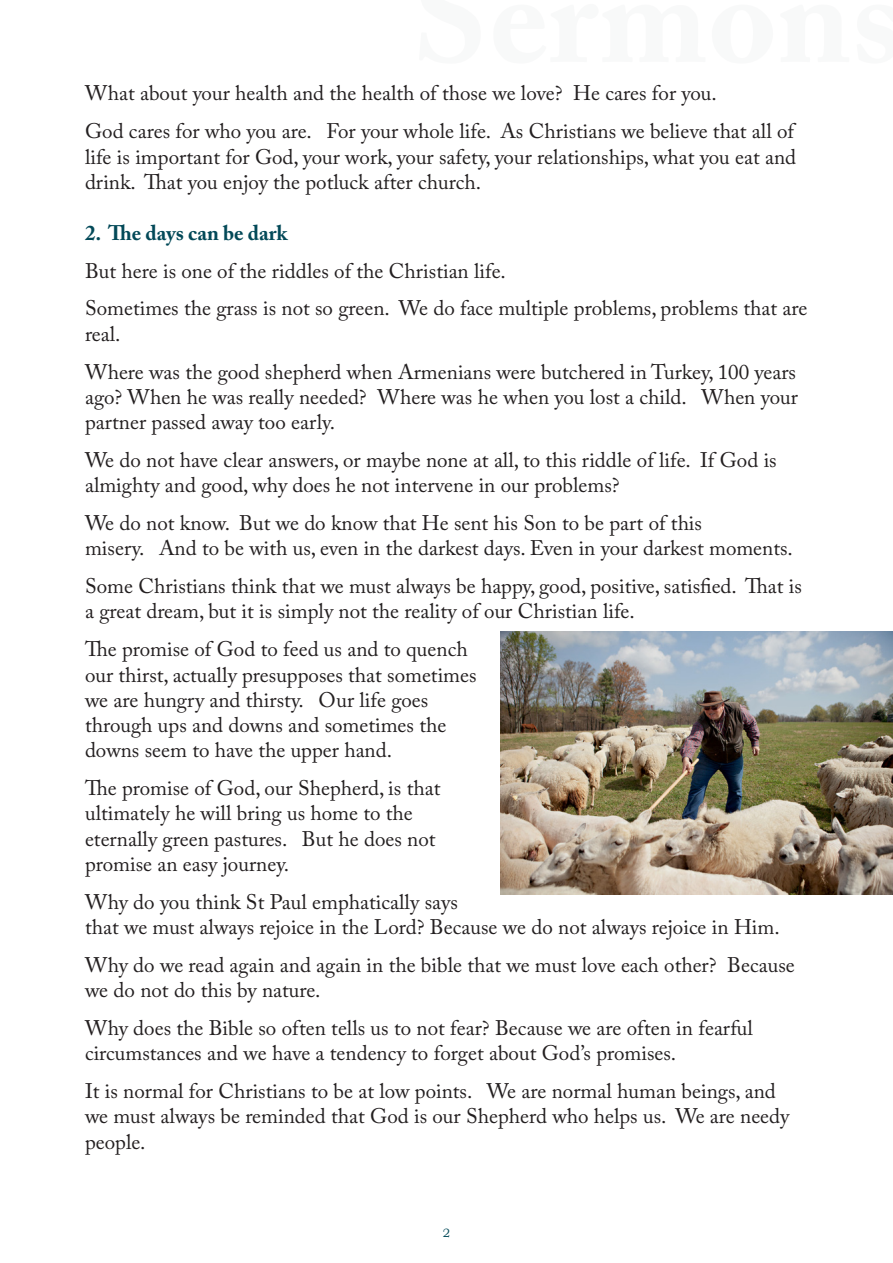
<style>
.page{position:relative;width:893px;height:1263px;background:#fff}
.page>*{position:absolute;margin:0;border:0;box-sizing:border-box;transform-origin:0 0}
.t1{font:21px/25.2px "Adobe Caslon Pro";color:#231f20}
.t2{font:700 21px "Adobe Caslon Pro";color:#034958}
.t3{font:12px "Bookman Old Style";color:#034958}
</style>
<div class="page">
<img style="left:501px;top:631px;width:392px;height:264px">
<p class="t1" style="left:326px;top:74px;width:469px;line-height:38px;text-indent:-241px">What about your health and the health of those we love?<br>For your whole life. As Christians we believe that all of</p>
<p class="t1" style="left:573px;top:81px;width:145px">He cares for you.</p>
<p class="t1" style="left:85px;top:119px;width:713px">God cares for who you are.<br>life is important for God, your work, your safety, your relationships, what you eat and drink. That you enjoy the potluck after church.</p>
<p class="t2" style="left:85px;top:220px;width:204px">2. The days can be dark</p>
<p class="t1" style="left:85px;top:251px;width:724px;line-height:38px">But here is one of the riddles of the Christian life.<br>Sometimes the grass is not so green. We do face multiple problems, problems that are</p>
<p class="t1" style="left:85px;top:314px;width:712px;line-height:38px">real.<br>Where was the good shepherd when Armenians were butchered in Turkey, 100 years</p>
<p class="t1" style="left:701px;top:384px;width:98px">When your</p>
<p class="t1" style="left:85px;top:384px;width:283px">ago? When he was really needed? partner passed away too early.</p>
<p class="t1" style="left:85px;top:447px;width:693px">We do not have clear answers, or maybe none at all to, this riddle of life. If God is almighty and good, why does he not intervene in our problems?</p>
<p class="t1" style="left:159px;top:510px;width:635px;text-indent:-74px">We do not know. But we do know that He sent his Son to be part of this<br>And to be with us, even in the darkest days. Even in your darkest moments.</p>
<p class="t1" style="left:377px;top:384px;width:311px">Where was he when you lost a child.</p>
<p class="t1" style="left:85px;top:529px;width:718px;line-height:38px">misery.<br>Some Christians think that we must always be happy, good, positive, satisfied. That is</p>
<p class="t1" style="left:85px;top:592px;width:551px;line-height:38px">a great dream, but isit simply not the reality of our Christian life.<br>The promise of God to feed us and to quench</p>
<p class="t1" style="left:318px;top:662px;width:160px;text-indent:-233px">our thirst, actually presupposes that sometimes<br>Our life goes</p>
<p class="t1" style="left:85px;top:687px;width:363px">we are hungry and thirsty.<br>through ups and downs and sometimes the downs seem to have the upper hand.</p>
<p class="t1" style="left:85px;top:775px;width:357px">The promise of God, our Shepherd is, that</p>
<p class="t1" style="left:85px;top:800px;width:329px">ultimately he will bring us home to the</p>
<p class="t1" style="left:302px;top:826px;width:135px">But he does not</p>
<p class="t1" style="left:85px;top:826px;width:206px">eternally green pastures. promise an easy journey.</p>
<p class="t1" style="left:85px;top:889px;width:696px">Why do you think St Paul emphatically says<br>that we must always rejoice in the Lord? Because we do not always rejoice in Him.</p>
<p class="t1" style="left:727px;top:952px;width:69px">Because</p>
<p class="t1" style="left:85px;top:952px;width:633px">Why do we read again and again in the bible that we must love each other? we do not do this by nature.</p>
<p class="t1" style="left:85px;top:1015px;width:669px">Why does the Bible so often tells us to not fear? Because we are often in fearful circumstances and we have a tendency to forget about God s’ promises.</p>
<p class="t1" style="left:487px;top:1078px;width:290px">We are normal human beings, and</p>
<p class="t1" style="left:85px;top:1078px;width:706px">It is normal for Christians to be at low points.<br>we must always be reminded that God is our Shepherd who helps us. We are needy people.</p>
<p class="t3" style="left:443px;top:1225px;width:9px">2</p>
</div>
